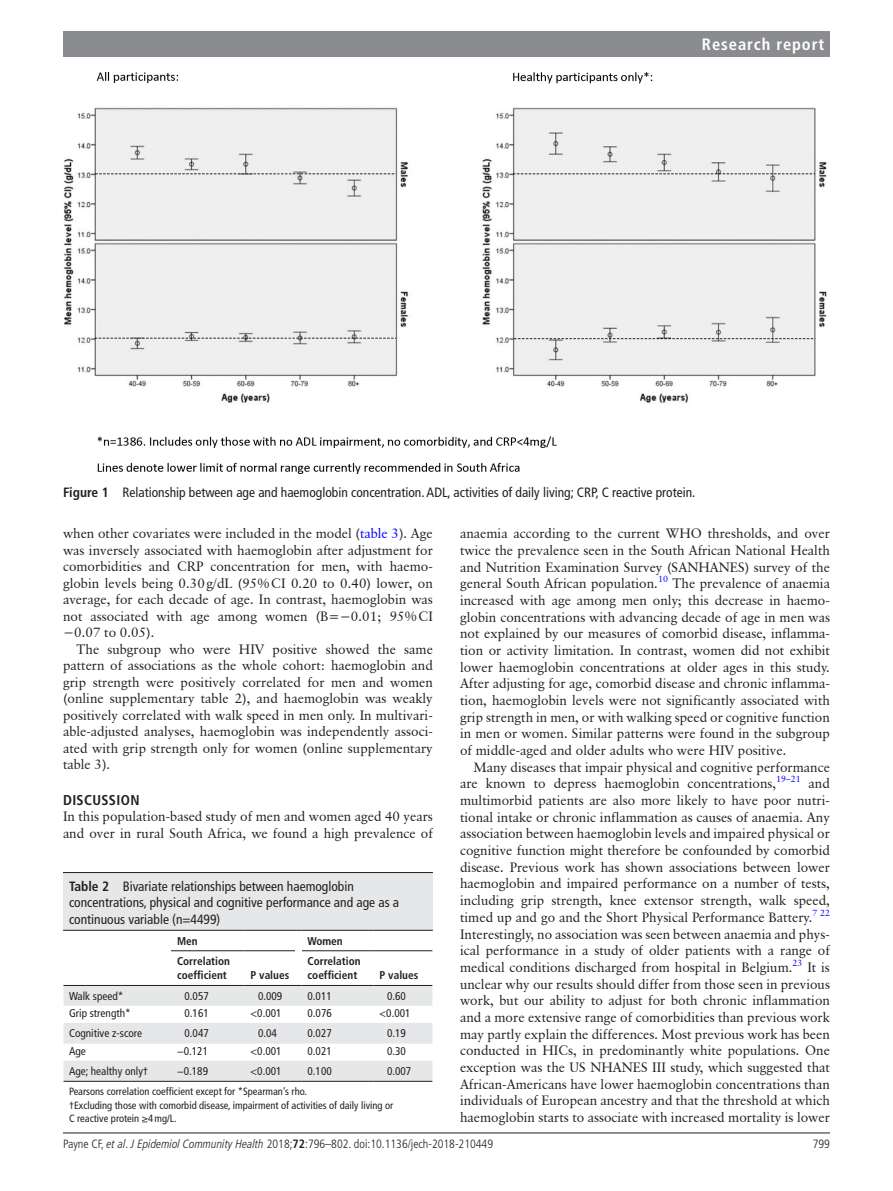
<style>
.page{position:relative;width:893px;height:1191px;background:#fff}
.page>*{position:absolute;margin:0;border:0;box-sizing:border-box;transform-origin:0 0}
.t1{font:700 condensed 16.5px "Frutiger LT Pro";letter-spacing:.055em;color:#fff}
.t2{font:700 condensed 14.25px "Frutiger LT Pro";letter-spacing:.025em;color:#231f20}
.t3{font:13.5px/16.6px "Classical Garamond BT";color:#231f20;text-align:justify}
.t4{font:condensed 13.5px/16.5px "Frutiger LT Pro";color:#231f20}
.t5{font:300 condensed 12px "Frutiger LT Pro";color:#231f20}
.t6{font:condensed 11.25px "Frutiger LT Pro";color:#231f20}
.t7{font:700 condensed 11.25px/14.2px "Frutiger LT Pro";color:#231f20}
.t8{font:condensed 10.5px/13.5px "Frutiger LT Pro";color:#231f20}
.s1{font-weight:700}
.s2{color:#00f}
.s3{font-style:italic}
</style>
<div class="page">
<hr style="left:63px;top:1132px;width:767px;height:1px;background:#231f20">
<div style="left:63px;top:31px;width:767px;height:25px;background:#8a8c8f"></div>
<img style="left:64px;top:72px;width:763px;height:401px">
<div style="left:63px;top:872px;width:370px;height:250px;background:#e6e7e8"></div>
<hr style="left:63px;top:872px;width:370px;height:1px;background:#231f20">
<div style="left:64px;top:931px;width:369px;height:191px;background:#fff"></div>
<hr style="left:63px;top:930px;width:108px;height:1px;background:#231f20">
<hr style="left:171px;top:930px;width:73px;height:1px;background:#231f20">
<hr style="left:244px;top:930px;width:58px;height:1px;background:#231f20">
<hr style="left:302px;top:930px;width:72px;height:1px;background:#231f20">
<hr style="left:374px;top:930px;width:59px;height:1px;background:#231f20">
<hr style="left:171px;top:950px;width:73px;height:1px;background:#231f20">
<hr style="left:244px;top:950px;width:58px;height:1px;background:#231f20">
<hr style="left:302px;top:950px;width:72px;height:1px;background:#231f20">
<hr style="left:374px;top:950px;width:59px;height:1px;background:#231f20">
<hr style="left:63px;top:1081px;width:108px;height:1px;background:#231f20">
<hr style="left:171px;top:1081px;width:73px;height:1px;background:#231f20">
<hr style="left:244px;top:1081px;width:58px;height:1px;background:#231f20">
<hr style="left:302px;top:1081px;width:72px;height:1px;background:#231f20">
<hr style="left:374px;top:1081px;width:59px;height:1px;background:#231f20">
<svg style="left:63px;top:930px;width:1px;height:20px"></svg>
<hr style="left:63px;top:950px;width:1px;height:35px;background:#fff">
<hr style="left:63px;top:1081px;width:1px;height:41px;background:#fff">
<svg style="left:63px;top:985px;width:370px;height:96px"></svg>
<svg style="left:296px;top:948px;width:6px;height:5px"></svg>
<p class="t1" style="left:702px;top:34px;width:124px">Research report</p>
<p class="t4" style="left:63px;top:484px;width:634px"><span class="s1">Figure 1</span> Relationship between age and haemoglobin concentration. ADL, activities of daily living; CRP, C reactive protein.</p>
<p class="t3" style="left:63px;top:525px;width:371px">when other covariates were included in the model (<span class="s2">table 3</span>). Age was inversely associated with haemoglobin after adjustment for comorbidities and CRP concentration for men, with haemo&shy;globin levels being 0.30g/dL (95%CI 0.20 to 0.40) lower, on average, for each decade of age. In contrast, haemoglobin was not associated with age among women (B=−0.01; 95%CI −0.07 to 0.05).</p>
<p class="t3" style="left:63px;top:641px;width:371px;text-indent:14px">The subgroup who were HIV positive showed the same pattern of associations as the whole cohort: haemoglobin and grip strength were positively correlated for men and women (online supplementary table 2), and haemoglobin was weakly positively correlated with walk speed in men only. In multivari&shy;able-adjusted analyses, haemoglobin was independently associ&shy;ated with grip strength only for women (online supplementary table 3).</p>
<p class="t2" style="left:63px;top:791px;width:78px">Discussion</p>
<p class="t3" style="left:63px;top:808px;width:371px">In this population-based study of men and women aged 40 years and over in rural South Africa, we found a high prevalence of</p>
<p class="t4" style="left:69px;top:878px;width:332px"><span class="s1">Table 2</span> Bivariate relationships between haemoglobin concentrations, physical and cognitive performance and age as a continuous variable (n=4499)</p>
<p class="t7" style="left:177px;top:933px;width:22px">Men</p>
<p class="t7" style="left:308px;top:933px;width:37px">Women</p>
<p class="t7" style="left:177px;top:954px;width:55px">Correlation coefficient</p>
<p class="t7" style="left:308px;top:954px;width:55px">Correlation coefficient</p>
<p class="t7" style="left:250px;top:968px;width:40px">P values</p>
<p class="t7" style="left:380px;top:968px;width:40px">P values</p>
<p class="t6" style="left:69px;top:989px;width:56px">Walk speed*</p>
<p class="t6" style="left:185px;top:989px;width:26px">0.057</p>
<p class="t6" style="left:258px;top:989px;width:26px">0.009</p>
<p class="t6" style="left:308px;top:989px;width:26px">0.011</p>
<p class="t6" style="left:387px;top:989px;width:20px">0.60</p>
<p class="t6" style="left:69px;top:1006px;width:63px">Grip strength*</p>
<p class="t6" style="left:185px;top:1006px;width:26px">0.161</p>
<p class="t6" style="left:251px;top:1006px;width:33px">&lt;0.001</p>
<p class="t6" style="left:308px;top:1006px;width:26px">0.076</p>
<p class="t6" style="left:380px;top:1006px;width:33px">&lt;0.001</p>
<p class="t6" style="left:69px;top:1027px;width:75px">Cognitive z-score</p>
<p class="t6" style="left:185px;top:1027px;width:26px">0.047</p>
<p class="t6" style="left:258px;top:1027px;width:20px">0.04</p>
<p class="t6" style="left:308px;top:1027px;width:26px">0.027</p>
<p class="t6" style="left:387px;top:1027px;width:20px">0.19</p>
<p class="t6" style="left:69px;top:1044px;width:18px">Age</p>
<p class="t6" style="left:177px;top:1044px;width:33px">−0.121</p>
<p class="t6" style="left:251px;top:1044px;width:33px">&lt;0.001</p>
<p class="t6" style="left:308px;top:1044px;width:26px">0.021</p>
<p class="t6" style="left:387px;top:1044px;width:20px">0.30</p>
<p class="t6" style="left:69px;top:1064px;width:81px">Age; healthy only†</p>
<p class="t6" style="left:177px;top:1064px;width:33px">−0.189</p>
<p class="t6" style="left:251px;top:1064px;width:33px">&lt;0.001</p>
<p class="t6" style="left:308px;top:1064px;width:26px">0.100</p>
<p class="t6" style="left:387px;top:1064px;width:26px">0.007</p>
<p class="t8" style="left:69px;top:1084px;width:326px">Pearsons correlation coefficient except for *Spearman’s rho.<br>†Excluding those with comorbid disease, impairment of activities of daily living or<br>C reactive protein ≥4mg/L.</p>
<p class="t3" style="left:460px;top:525px;width:371px">anaemia according to the current WHO thresholds, and over twice the prevalence seen in the South African National Health and Nutrition Examination Survey (SANHANES) survey of the general South African population.<sup>10</sup> The prevalence of anaemia increased with age among men only; this decrease in haemo&shy;globin concentrations with advancing decade of age in men was not explained by our measures of comorbid disease, inflamma&shy;tion or activity limitation. In contrast, women did not exhibit lower haemoglobin concentrations at older ages in this study.<br>After adjusting for age, comorbid disease and chronic inflamma&shy;tion, haemoglobin levels were not significantly associated with grip strength in men, or with walking speed or cognitive function in men or women. Similar patterns were found in the subgroup of middle-aged and older adults who were HIV positive.</p>
<p class="t3" style="left:460px;top:758px;width:371px;text-indent:14px">Many diseases that impair physical and cognitive performance are known to depress haemoglobin concentrations,<sup>19–21</sup> and multimorbid patients are also more likely to have poor nutri&shy;tional intake or chronic inflammation as causes of anaemia. Any association between haemoglobin levels and impaired physical or cognitive function might therefore be confounded by comorbid disease. Previous work has shown associations between lower haemoglobin and impaired performance on a number of tests, including grip strength, knee extensor strength, walk speed, timed up and go and the Short Physical Performance Battery.<sup>7</sup> <sup>22<br></sup>Interestingly, no association was seen between anaemia and phys&shy;ical performance in a study of older patients with a range of medical conditions discharged from hospital in Belgium.<sup>23</sup> It is unclear why our results should differ from those seen in previous work, but our ability to adjust for both chronic inflammation and a more extensive range of comorbidities than previous work may partly explain the differences. Most previous work has been conducted in HICs, in predominantly white populations. One exception was the US NHANES III study, which suggested that African-Americans have lower haemoglobin concentrations than individuals of European ancestry and that the threshold at which haemoglobin starts to associate with increased mortality is lower</p>
<p class="t5" style="left:63px;top:1136px;width:432px">Payne CF, <span class="s3">et al</span>. <span class="s3">J Epidemiol Community Health</span> 2018;<span class="s1">72</span>:796–802. doi:10.1136/jech-2018-210449</p>
<p class="t5" style="left:813px;top:1136px;width:19px">799</p>
</div>
